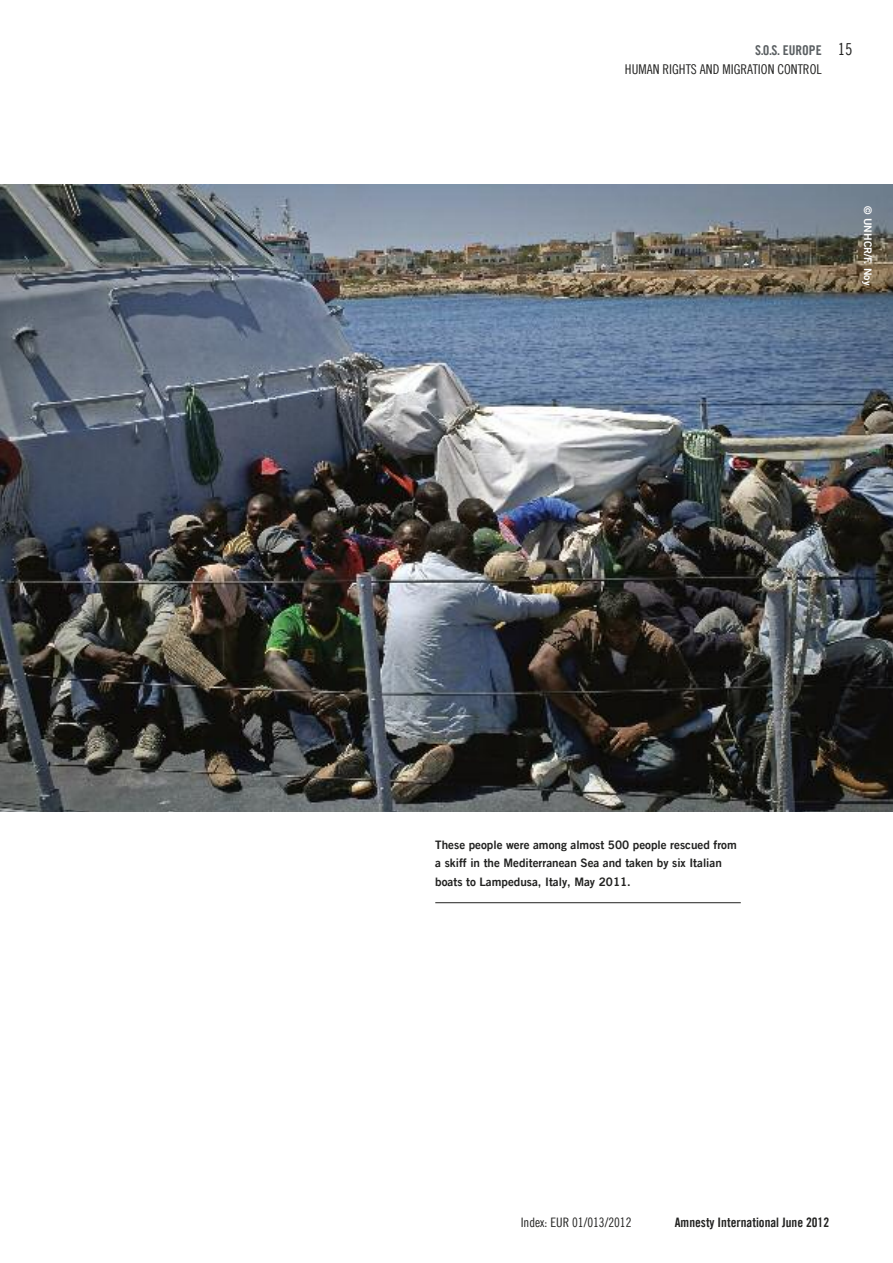
<style>
.page{position:relative;width:893px;height:1263px;background:#fff}
.page>*{position:absolute;margin:0;border:0;box-sizing:border-box;transform-origin:0 0}
.t1{font:16.5px "Amnesty Trade Gothic Cn 18";color:#222221}
.t2{font:13.5px "Amnesty Trade Gothic Cn 18";color:#222221}
.t3{font:13.5px "Amnesty Trade Gothic Bd Cn 20";color:#5a5f62}
.t4{font:13.05px "Amnesty Trade Gothic Bd Cn 20";color:#222221}
.t5{font:13.05px "Amnesty Trade Gothic Cn 18";color:#222221}
.t6{font:11.7px/18.5px "Amnesty Trade Gothic Bd 2";color:#222221}
.t7{font:10.5px "Amnesty Trade Gothic Bd 2";color:#fff}
</style>
<div class="page">
<img style="left:0;top:185px;width:893px;height:627px">
<hr style="left:435px;top:902px;width:306px;height:1px;background:#222221">
<p class="t3" style="left:755px;top:42px;width:68px">S.O.S. EurOpE</p>
<p class="t2" style="left:625px;top:61px;width:198px">HUMAN RIGHTS AND MIGRATION CONTROL</p>
<h1 class="t1" style="left:838px;top:39px;width:16px">15</h1>
<p class="t7" style="left:874px;top:206px;width:81px;rotate:90deg">© UNHCR/F. Noy</p>
<p class="t6" style="left:435px;top:835px;width:303px">These people were among almost 500 people rescued from a skiff in the Mediterranean Sea and taken by six Italian boats to Lampedusa, Italy, May 2011.</p>
<p class="t5" style="left:521px;top:1214px;width:112px">INDEX: EUR 01/013/2012</p>
<p class="t4" style="left:675px;top:1214px;width:156px">Amnesty International June 2012</p>
</div>
